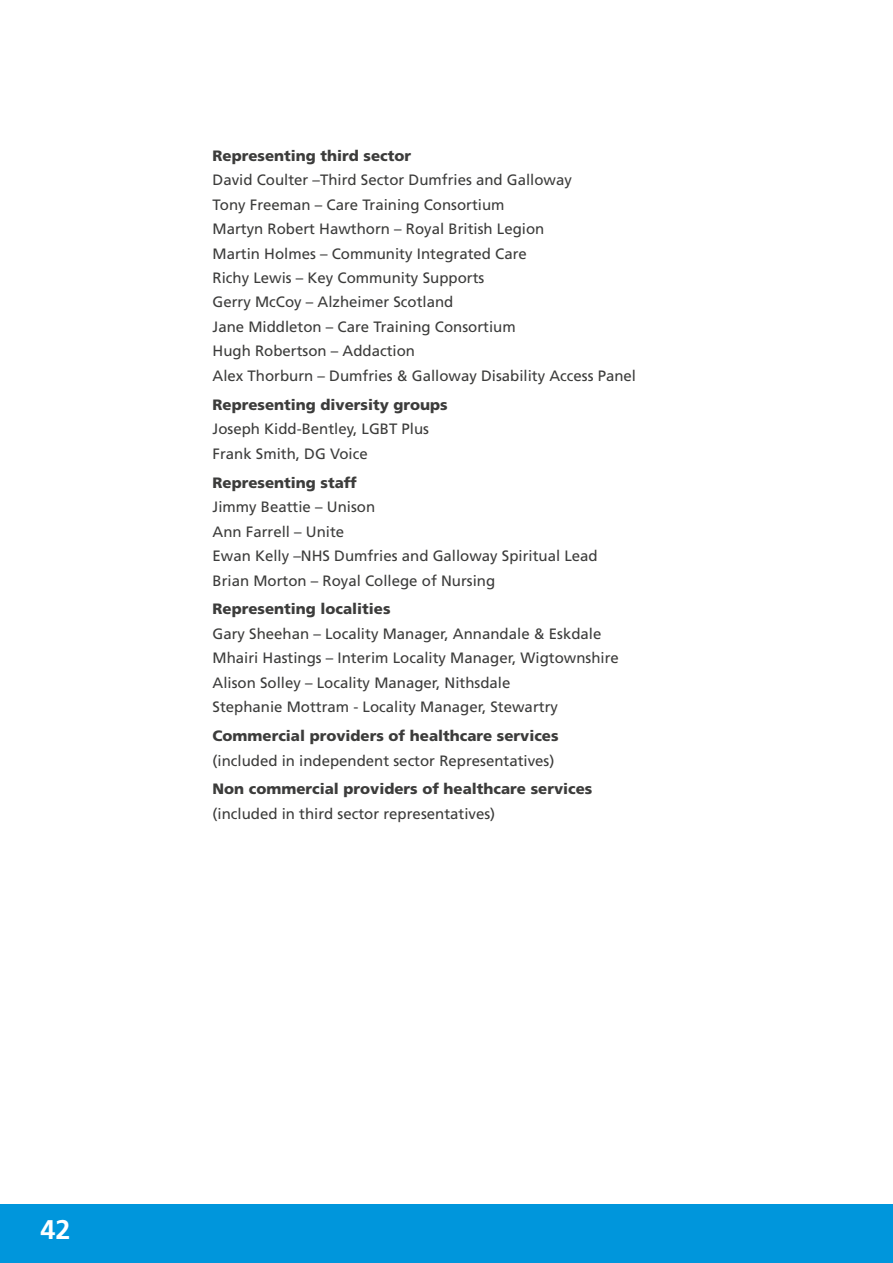
<style>
.page{position:relative;width:893px;height:1263px;background:#fff}
.page>*{position:absolute;margin:0;border:0;box-sizing:border-box;transform-origin:0 0}
.t1{font:700 27px "Frutiger";color:#fff}
.t2{font:15px/24.5px "Frutiger";color:#3c3c3b}
.t3{font:900 15px "Frutiger";color:#3c3c3b}
</style>
<div class="page">
<div style="left:0;top:1204px;width:893px;height:59px;background:#0096dc"></div>
<p class="t3" style="left:213px;top:146px;width:200px">Representing third sector</p>
<p class="t2" style="left:213px;top:167px;width:425px">David Coulter –Third Sector Dumfries and Galloway<br>Tony Freeman – Care Training Consortium<br>Martyn Robert Hawthorn – Royal British Legion<br>Martin Holmes – Community Integrated Care<br>Richy Lewis – Key Community Supports<br>Gerry McCoy – Alzheimer Scotland<br>Jane Middleton – Care Training Consortium<br>Hugh Robertson – Addaction<br>Alex Thorburn – Dumfries &amp; Galloway Disability Access Panel</p>
<p class="t3" style="left:213px;top:395px;width:237px">Representing diversity groups</p>
<p class="t2" style="left:213px;top:417px;width:218px">Joseph Kidd-Bentley, LGBT Plus<br>Frank Smith, DG Voice</p>
<p class="t3" style="left:213px;top:473px;width:146px">Representing staff</p>
<p class="t2" style="left:213px;top:494px;width:387px">Jimmy Beattie – Unison<br>Ann Farrell – Unite<br>Ewan Kelly –NHS Dumfries and Galloway Spiritual Lead Brian Morton – Royal College of Nursing</p>
<p class="t3" style="left:213px;top:600px;width:180px">Representing localities</p>
<p class="t2" style="left:213px;top:621px;width:408px">Gary Sheehan – Locality Manager, Annandale &amp; Eskdale Mhairi Hastings – Interim Locality Manager, Wigtownshire Alison Solley – Locality Manager, Nithsdale<br>Stephanie Mottram - Locality Manager, Stewartry</p>
<p class="t3" style="left:213px;top:727px;width:347px">Commercial providers of healthcare services</p>
<p class="t2" style="left:213px;top:748px;width:343px">(included in independent sector Representatives)</p>
<p class="t3" style="left:213px;top:780px;width:381px">Non commercial providers of healthcare services</p>
<p class="t2" style="left:213px;top:801px;width:284px">(included in third sector representatives)</p>
<h1 class="t1" style="left:40px;top:1214px;width:32px">42</h1>
</div>
